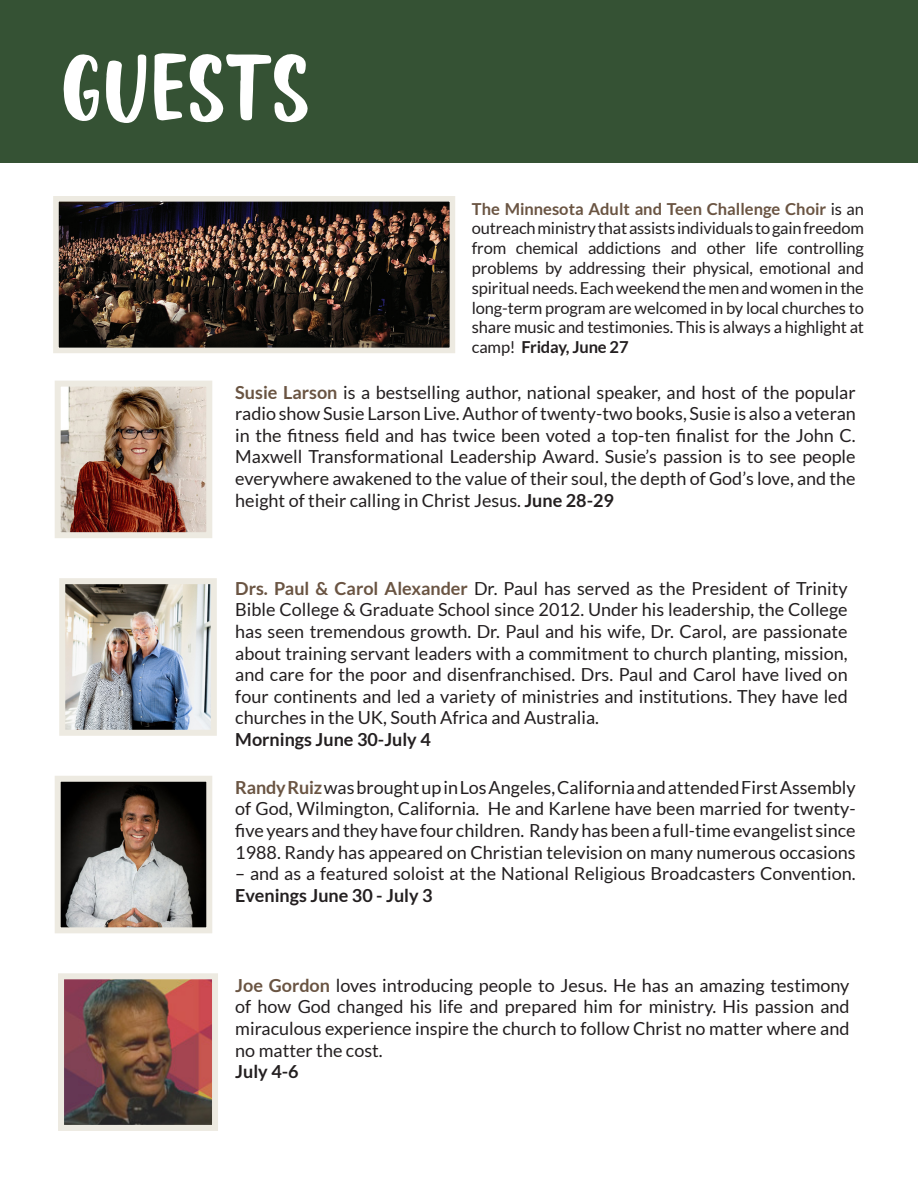
<style>
.page{position:relative;width:918px;height:1188px;background:#fff}
.page>*{position:absolute;margin:0;border:0;box-sizing:border-box;transform-origin:0 0}
.t1{font:91.5px "Camping";letter-spacing:-.06em;color:#fff}
.t2{font:18px/21.6px "Lato";color:#231f20;text-align:justify}
.t3{font:700 18px "Lato";color:#231f20}
.t4{font:16.5px/19.8px "Lato";letter-spacing:-.01em;color:#231f20;text-align:justify}
.s1{font-weight:700;color:#6a5442}
.s2{font-weight:700}
</style>
<div class="page">
<img style="left:60px;top:203px;width:388px;height:143px">
<div style="left:53px;top:196px;width:402px;height:157px;border:6px solid #edeae1"></div>
<img style="left:62px;top:388px;width:143px;height:143px">
<div style="left:55px;top:381px;width:157px;height:157px;border:6px solid #edeae1"></div>
<img style="left:62px;top:783px;width:143px;height:143px">
<div style="left:55px;top:776px;width:157px;height:157px;border:6px solid #edeae1"></div>
<img style="left:66px;top:585px;width:144px;height:144px">
<div style="left:59px;top:578px;width:158px;height:158px;border:6px solid #edeae1"></div>
<img style="left:65px;top:980px;width:146px;height:144px">
<div style="left:58px;top:973px;width:160px;height:158px;border:6px solid #edeae1"></div>
<div style="left:0;top:0;width:918px;height:163px;background:#355234"></div>
<p class="t1" style="left:59px;top:49px;width:255px">GUESTS</p>
<p class="t4" style="left:472px;top:199px;width:394px"><span class="s1">The Minnesota Adult and Teen Challenge Choir</span> is an outreach ministry that assists individuals to gain freedom from chemical addictions and other life controlling problems by addressing their physical, emotional and spiritual needs. Each weekend the men and women in the long-term program are welcomed in by local churches to share music and testimonies. This is always a highlight at camp! <span class="s2">Friday, June 27</span></p>
<p class="t2" style="left:235px;top:381px;width:622px"><span class="s1">Susie Larson</span> is a bestselling author, national speaker, and host of the popular radio show Susie Larson Live. Author of twenty-two books, Susie is also a veteran in the fitness field and has twice been voted a top-ten finalist for the John C.<br>Maxwell Transformational Leadership Award. Susie’s passion is to see people everywhere awakened to the value of their soul, the depth of God’s love, and the height of their calling in Christ Jesus. <span class="s2">June 28-29</span></p>
<p class="t2" style="left:235px;top:577px;width:614px"><span class="s1">Drs. Paul &amp; Carol Alexander</span> Dr. Paul has served as the President of Trinity Bible College &amp; Graduate School since 2012. Under his leadership, the College has seen tremendous growth. Dr. Paul and his wife, Dr. Carol, are passionate about training servant leaders with a commitment to church planting, mission, and care for the poor and disenfranchised. Drs. Paul and Carol have lived on four continents and led a variety of ministries and institutions. They have led churches in the UK, South Africa and Australia.</p>
<p class="t3" style="left:235px;top:729px;width:197px">Mornings June 30-July 4</p>
<p class="t2" style="left:235px;top:776px;width:622px"><span class="s1">Randy Ruiz</span> was brought up in Los Angeles, California and attended First Assembly of God, Wilmington, California. He and Karlene have been married for twenty&shy;five years and they have four children. Randy has been a full-time evangelist since 1988. Randy has appeared on Christian television on many numerous occasions</p>
<p class="t2" style="left:235px;top:863px;width:622px">– and as a featured soloist at the National Religious Broadcasters Convention.<br><span class="s2">Evenings June 30 - July 3</span></p>
<p class="t2" style="left:235px;top:974px;width:616px"><span class="s1">Joe Gordon</span> loves introducing people to Jesus. He has an amazing testimony of how God changed his life and prepared him for ministry. His passion and miraculous experience inspire the church to follow Christ no matter where and no matter the cost.</p>
<p class="t3" style="left:235px;top:1061px;width:65px">July 4-6</p>
</div>
